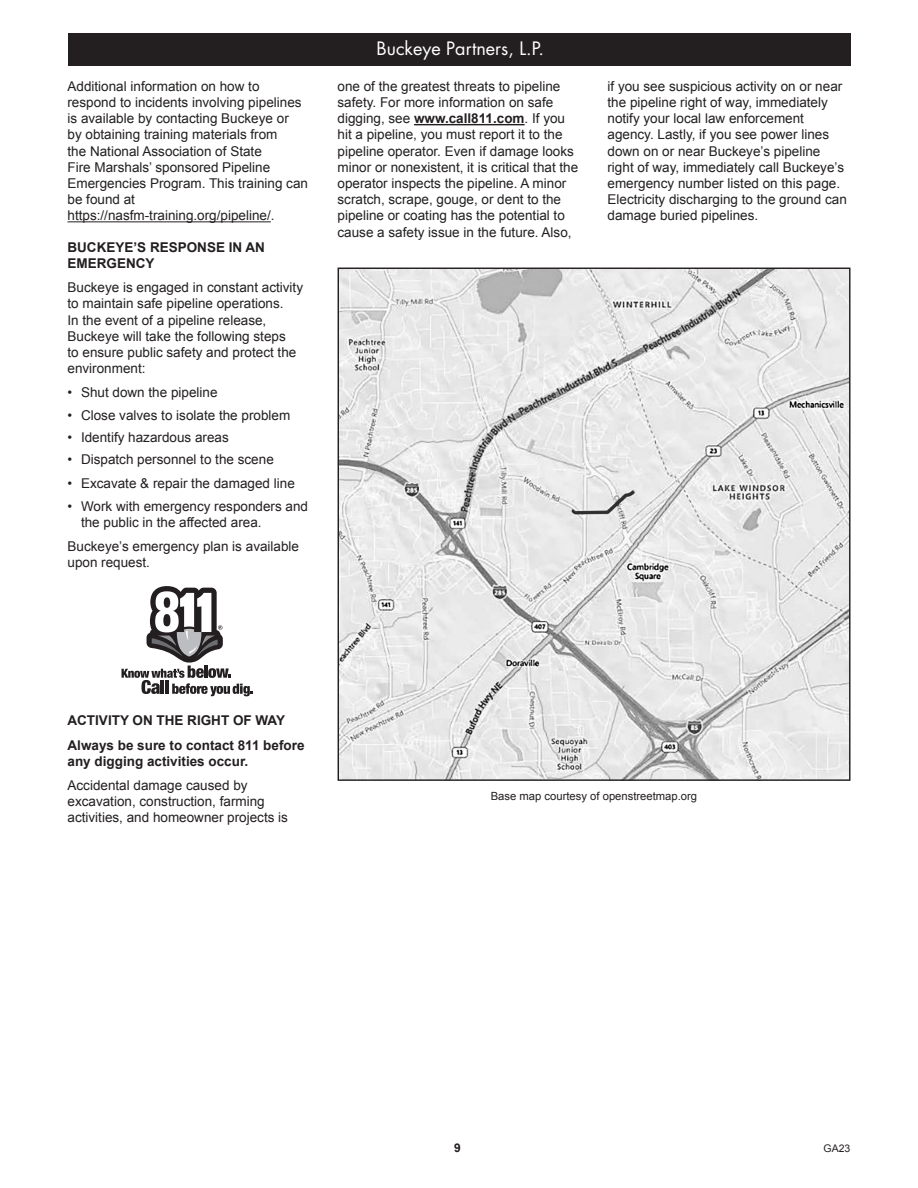
<style>
.page{position:relative;width:918px;height:1188px;background:#fff}
.page>*{position:absolute;margin:0;border:0;box-sizing:border-box;transform-origin:0 0}
.t1{font:18px "Futura";color:#fff}
.t2{font:13.5px/16.2px "Arial";color:#231f20}
.t3{font:700 13.5px/16.2px "Arial";color:#231f20}
.t4{font:700 12px "Arial";color:#231f20}
.t5{font:11.25px "Arial";color:#231f20}
.t6{font:10.5px "Arial";color:#231f20}
.s1{font-weight:700}
</style>
<div class="page">
<div style="left:68px;top:34px;width:783px;height:32px;background:#231f20"></div>
<hr style="left:68px;top:221px;width:203px;height:1px;background:#231f20">
<hr style="left:414px;top:124px;width:111px;height:1px;background:#231f20">
<svg style="left:122px;top:586px;width:131px;height:110px"></svg>
<img style="left:340px;top:270px;width:509px;height:509px">
<p class="t2" style="left:68px;top:78px;width:242px">Additional information on how to respond to incidents involving pipelines is available by contacting Buckeye or<br>by obtaining training materials from<br>the National Association of State<br>Fire Marshals’ sponsored Pipeline Emergencies Program. This training can be found at https://nasfm-training.org/pipeline/.</p>
<p class="t3" style="left:68px;top:239px;width:199px">BUCKEYE’S RESPONSE IN AN</p>
<p class="t3" style="left:68px;top:255px;width:89px">EMERGENCY</p>
<p class="t2" style="left:68px;top:279px;width:237px">Buckeye is engaged in constant activity to maintain safe pipeline operations.<br>In the event of a pipeline release, Buckeye will take the following steps<br>to ensure public safety and protect the environment:</p>
<p class="t2" style="left:68px;top:385px;width:152px">• Shut down the pipeline</p>
<p class="t2" style="left:68px;top:407px;width:224px">• Close valves to isolate the problem</p>
<p class="t2" style="left:68px;top:429px;width:163px">• Identify hazardous areas</p>
<p class="t2" style="left:68px;top:451px;width:208px">• Dispatch personnel to the scene</p>
<p class="t2" style="left:68px;top:476px;width:229px">• Excavate &amp; repair the damaged line</p>
<p class="t2" style="left:68px;top:498px;width:242px">• Work with emergency responders and</p>
<p class="t2" style="left:81px;top:514px;width:182px">the public in the affected area.</p>
<p class="t2" style="left:68px;top:538px;width:233px">Buckeye’s emergency plan is available upon request.</p>
<p class="t1" style="left:377px;top:37px;width:169px">Buckeye Partners, L.P.</p>
<p class="t2" style="left:338px;top:78px;width:242px">one of the greatest threats to pipeline safety. For more information on safe digging, see <span class="s1">www.call811.com</span>. If you hit a pipeline, you must report it to the pipeline operator. Even if damage looks minor or nonexistent, it is critical that the operator inspects the pipeline. A minor scratch, scrape, gouge, or dent to the pipeline or coating has the potential to cause a safety issue in the future. Also,</p>
<p class="t2" style="left:608px;top:78px;width:241px">if you see suspicious activity on or near the pipeline right of way, immediately notify your local law enforcement agency. Lastly, if you see power lines down on or near Buckeye’s pipeline right of way, immediately call Buckeye’s emergency number listed on this page.<br>Electricity discharging to the ground can damage buried pipelines.</p>
<p class="t3" style="left:68px;top:713px;width:219px">ACTIVITY ON THE RIGHT OF WAY</p>
<p class="t3" style="left:68px;top:737px;width:239px">Always be sure to contact 811 before any digging activities occur.</p>
<p class="t2" style="left:68px;top:777px;width:222px">Accidental damage caused by excavation, construction, farming activities, and homeowner projects is</p>
<p class="t5" style="left:491px;top:789px;width:208px">Base map courtesy of openstreetmap.org</p>
<p class="t4" style="left:454px;top:1140px;width:8px">9</p>
<p class="t6" style="left:824px;top:1141px;width:28px">GA23</p>
</div>
